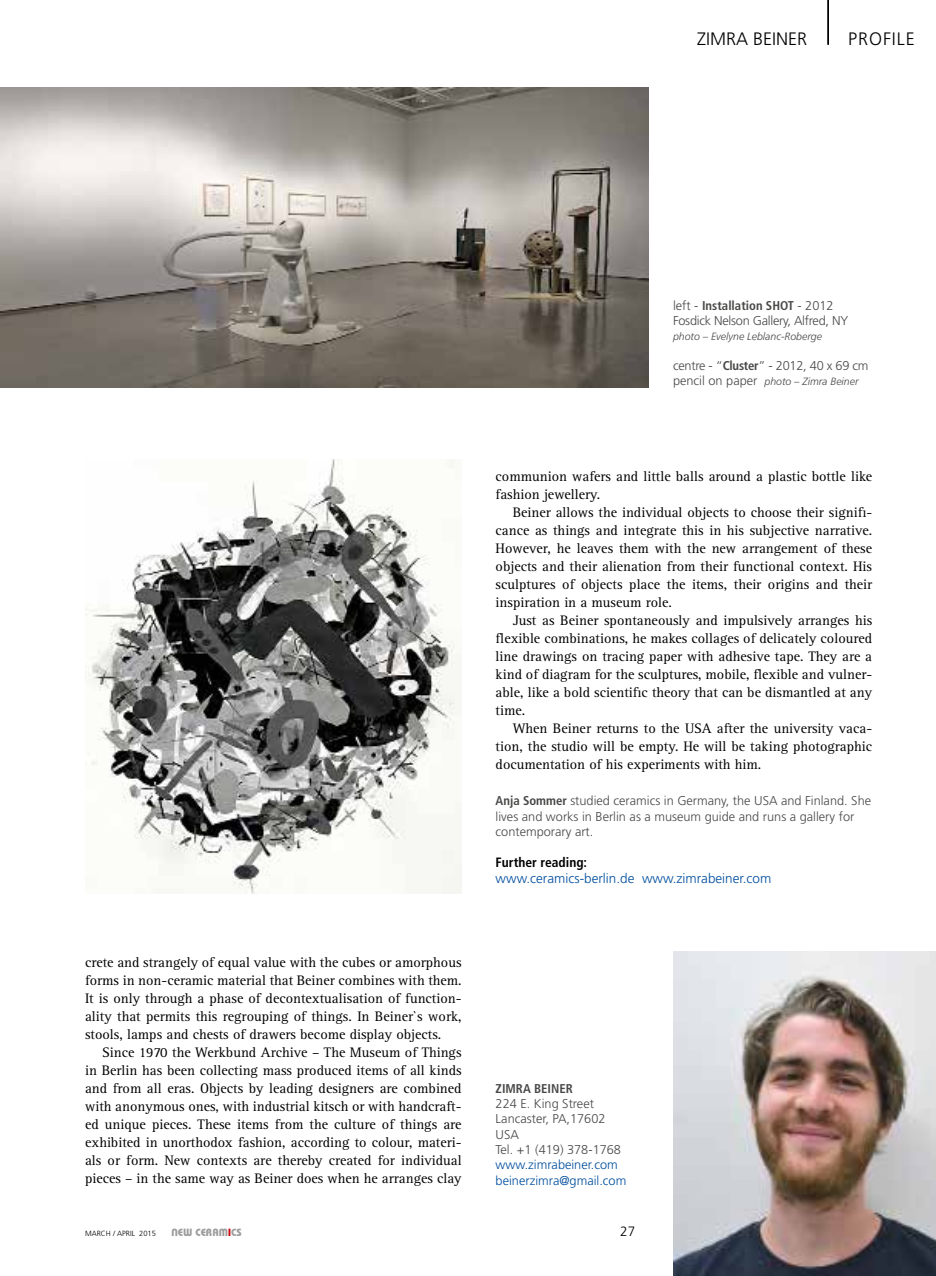
<style>
.page{position:relative;width:936px;height:1276px;background:#fff}
.page>*{position:absolute;margin:0;border:0;box-sizing:border-box;transform-origin:0 0}
.t1{font:300 18px "Frutiger";color:#000}
.t2{font:14.25px/18px "Rotis Serif";color:#000;text-align:justify}
.t3{font:300 13.5px "Frutiger";color:#004e9e}
.t4{font:700 condensed 13.5px "Frutiger";color:#000}
.t5{font:300 13.5px "Frutiger";color:#000}
.t6{font:300 12.75px/15.3px "Frutiger";color:#484847}
.t7{font:300 12.75px/15px "Frutiger";letter-spacing:-.02em;color:#484847}
.t8{font:300 12.75px/15.3px "Frutiger";color:#004e9e}
.t9{font:700 condensed 12.75px "Frutiger";color:#484847}
.t10{font:italic 300 10.5px "Frutiger";color:#484847}
.t11{font:10.5px "Keramik";color:#9c9c9d}
.t12{font:300 7.5px "Frutiger";color:#000}
.s1{font-weight:700;font-stretch:condensed}
.s2{font-style:normal;font-size:12.75px}
.s3{color:#ce0107}
</style>
<div class="page">
<img style="left:85px;top:459px;width:376px;height:434px">
<img style="left:0;top:87px;width:648px;height:300px">
<img style="left:673px;top:951px;width:262px;height:325px">
<hr style="left:827px;top:0;width:1px;height:45px;background:#000">
<p class="t1" style="left:697px;top:28px;width:112px">zimra beiner</p>
<p class="t1" style="left:848px;top:28px;width:68px">PROFILE</p>
<p class="t7" style="left:673px;top:298px;width:177px">left - <span class="s1">Installation SHOT</span> - 2012<br>Fosdick Nelson Gallery, Alfred, NY</p>
<p class="t10" style="left:673px;top:330px;width:150px">photo – Evelyne Leblanc-Roberge</p>
<p class="t7" style="left:673px;top:358px;width:197px">centre - “<span class="s1">Cluster</span>” - 2012, 40 x 69 cm</p>
<p class="t10" style="left:673px;top:375px;width:187px"><span class="s2">pencil on paper</span> photo – Zimra Beiner</p>
<p class="t2" style="left:495px;top:467px;width:378px">communion wafers and little balls around a plastic bottle like fashion jewellery.</p>
<p class="t2" style="left:495px;top:503px;width:378px;text-indent:17px">Beiner allows the individual objects to choose their signifi&shy;cance as things and integrate this in his subjective narrative.<br>However, he leaves them with the new arrangement of these objects and their alienation from their functional context. His sculptures of objects place the items, their origins and their inspiration in a museum role.</p>
<p class="t2" style="left:495px;top:611px;width:378px;text-indent:17px">Just as Beiner spontaneously and impulsively arranges his flexible combinations, he makes collages of delicately coloured line drawings on tracing paper with adhesive tape. They are a kind of diagram for the sculptures, mobile, flexible and vulner&shy;able, like a bold scientific theory that can be dismantled at any time.</p>
<p class="t2" style="left:495px;top:719px;width:378px;text-indent:17px">When Beiner returns to the USA after the university vaca&shy;tion, the studio will be empty. He will be taking photographic documentation of his experiments with him.</p>
<p class="t6" style="left:495px;top:793px;width:377px"><span class="s1">Anja Sommer</span> studied ceramics in Germany, the USA and Finland. She lives and works in Berlin as a museum guide and runs a gallery for contemporary art.</p>
<p class="t2" style="left:85px;top:953px;width:378px">crete and strangely of equal value with the cubes or amorphous forms in non-ceramic material that Beiner combines with them.<br>It is only through a phase of decontextualisation of function&shy;ality that permits this regrouping of things. In Beiner`s work, stools, lamps and chests of drawers become display objects.</p>
<p class="t2" style="left:85px;top:1043px;width:378px;text-indent:17px">Since 1970 the Werkbund Archive – The Museum of Things in Berlin has been collecting mass produced items of all kinds and from all eras. Objects by leading designers are combined with anonymous ones, with industrial kitsch or with handcraft&shy;ed unique pieces. These items from the culture of things are exhibited in unorthodox fashion, according to colour, materi&shy;als or form. New contexts are thereby created for individual pieces – in the same way as Beiner does when he arranges clay</p>
<p class="t4" style="left:495px;top:854px;width:93px">Further reading:</p>
<p class="t3" style="left:495px;top:871px;width:277px">www.ceramics-berlin.de www.zimrabeiner.com</p>
<p class="t9" style="left:495px;top:1080px;width:15px">Zimra</p>
<p class="t9" style="left:534px;top:1080px;width:15px">Beiner</p>
<p class="t6" style="left:495px;top:1096px;width:127px">224 E. King Street<br>Lancaster, PA,17602<br>USA<br>Tel. +1 (419) 378-1768</p>
<p class="t8" style="left:495px;top:1157px;width:132px">www.zimrabeiner.com beinerzimra@gmail.com</p>
<p class="t12" style="left:85px;top:1229px;width:17px">MARCH</p>
<p class="t12" style="left:113px;top:1229px;width:44px">/ April 2015</p>
<p class="t11" style="left:171px;top:1225px;width:72px">NEW CERAM<span class="s3">I</span>CS</p>
<p class="t5" style="left:620px;top:1223px;width:17px">27</p>
</div>
